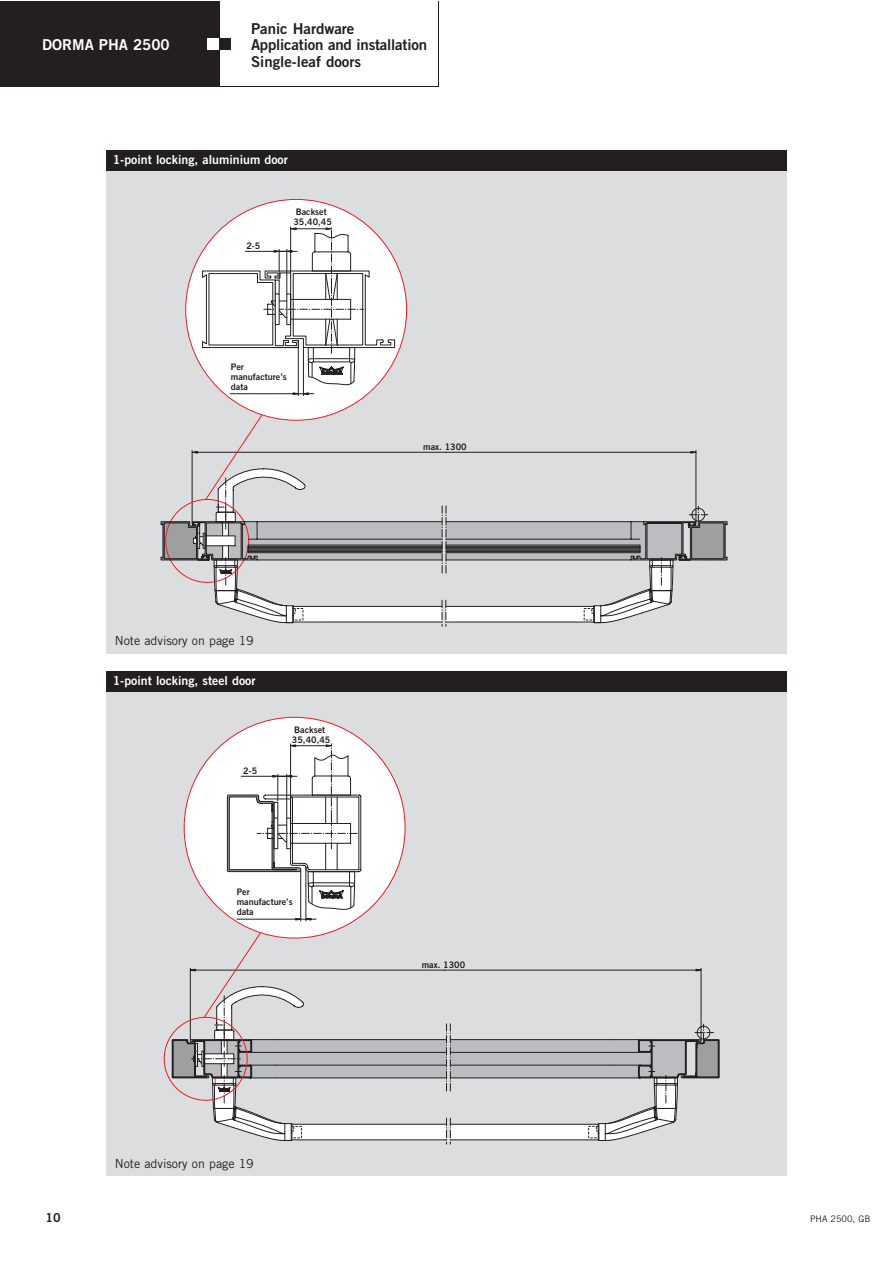
<style>
.page{position:relative;width:893px;height:1263px;background:#fff}
.page>*{position:absolute;margin:0;border:0;box-sizing:border-box;transform-origin:0 0}
.t1{font:15px/16.5px "Trade Gothic Bold Two";letter-spacing:-.005em;color:#231f20}
.t2{font:15px "Trade Gothic Bold Two";color:#fff}
.t3{font:12.3px "Trade Gothic Bold Two";color:#fff}
.t4{font:12.3px "Trade Gothic";color:#231f20}
.t5{font:12.3px "Trade Gothic Bold Two";color:#231f20}
.t6{font:9px/10.2px "Trade Gothic Bold Two";color:#231f20}
.t7{font:9px "Trade Gothic";color:#231f20}
</style>
<div class="page">
<div style="left:106px;top:150px;width:681px;height:504px;background:#dcddde"></div>
<div style="left:186px;top:199px;width:220px;height:221px;background:#fff;border-radius:50%"></div>
<hr style="left:298px;top:348px;width:1px;height:48px;background:#231f20">
<hr style="left:303px;top:348px;width:1px;height:48px;background:#231f20">
<svg style="left:202px;top:226px;width:193px;height:169px"></svg>
<svg style="left:161px;top:414px;width:566px;height:212px"></svg>
<div style="left:0;top:2px;width:219px;height:85px;background:#231f20"></div>
<div style="left:219px;top:38px;width:12px;height:12px;background:#231f20"></div>
<div style="left:207px;top:38px;width:12px;height:12px;background:#fff"></div>
<div style="left:106px;top:150px;width:681px;height:21px;background:#231f20"></div>
<div style="left:106px;top:672px;width:681px;height:504px;background:#dcddde"></div>
<div style="left:184px;top:717px;width:221px;height:221px;background:#fff;border-radius:50%"></div>
<svg style="left:227px;top:744px;width:134px;height:178px"></svg>
<svg style="left:171px;top:932px;width:548px;height:212px"></svg>
<div style="left:106px;top:672px;width:681px;height:20px;background:#231f20"></div>
<h1 class="t2" style="left:42px;top:39px;width:129px">DORMA PHA 2500</h1>
<h1 class="t1" style="left:251px;top:21px;width:177px">Panic Hardware<br>Application and installation<br>Single-leaf doors</h1>
<h2 class="t3" style="left:113px;top:155px;width:177px">1-point locking, aluminium door</h2>
<p class="t6" style="left:246px;top:241px;width:15px">2-5</p>
<p class="t6" style="left:293px;top:208px;width:40px">Backset<br>35,40,45</p>
<p class="t6" style="left:231px;top:363px;width:57px">Per manufacture’s data</p>
<h2 class="t4" style="left:115px;top:637px;width:140px">Note advisory on page 19</h2>
<h2 class="t3" style="left:113px;top:676px;width:144px">1-point locking, steel door</h2>
<p class="t6" style="left:243px;top:767px;width:15px">2-5</p>
<p class="t6" style="left:292px;top:726px;width:40px">Backset<br>35,40,45</p>
<p class="t6" style="left:237px;top:887px;width:57px">Per manufacture’s data</p>
<h2 class="t5" style="left:46px;top:1213px;width:17px">10</h2>
<h2 class="t4" style="left:115px;top:1159px;width:140px">Note advisory on page 19</h2>
<p class="t6" style="left:423px;top:443px;width:45px">max. 1300</p>
<p class="t6" style="left:421px;top:961px;width:45px">max. 1300</p>
<p class="t7" style="left:810px;top:1216px;width:62px">PHA 2500, GB</p>
</div>
